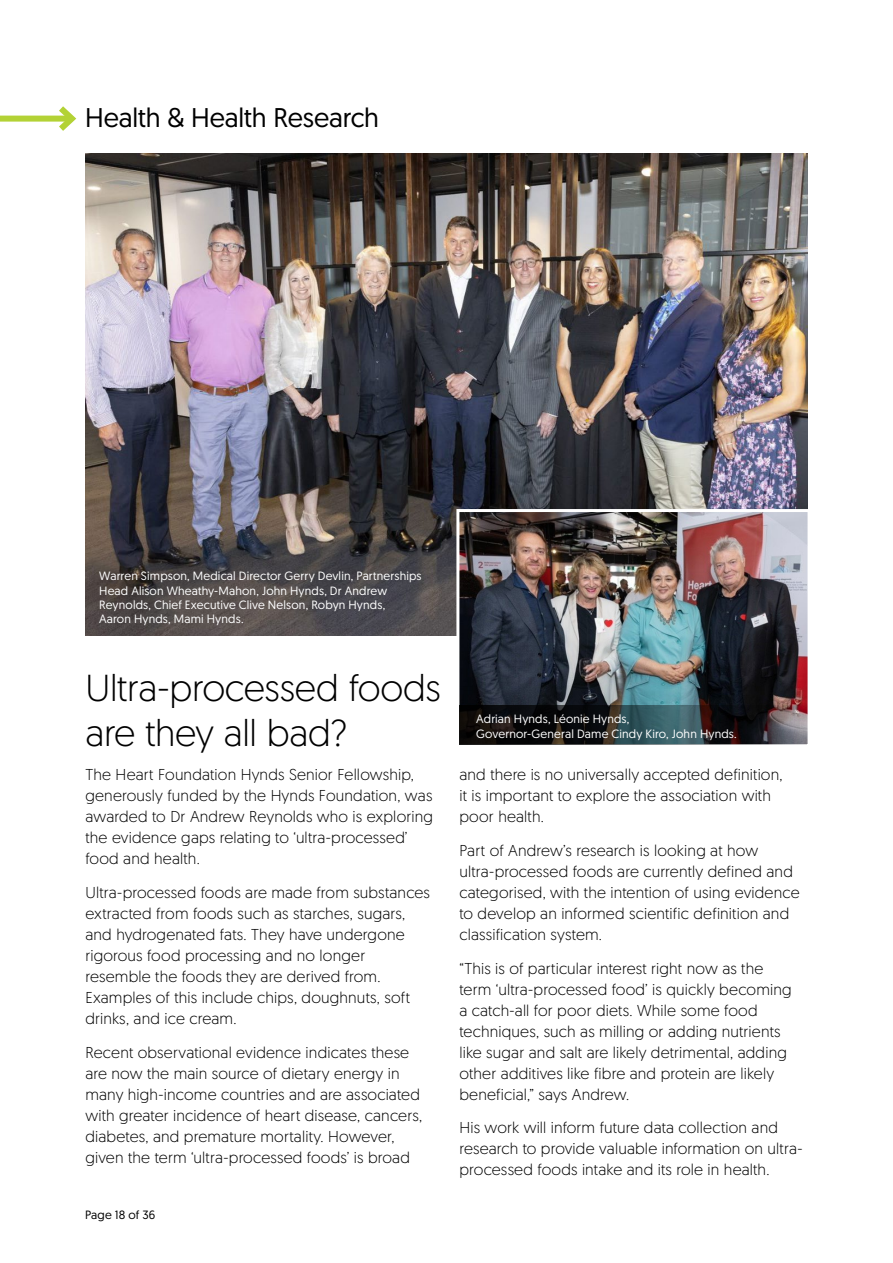
<style>
.page{position:relative;width:893px;height:1263px;background:#fff}
.page>*{position:absolute;margin:0;border:0;box-sizing:border-box;transform-origin:0 0}
.t1{font:300 37.5px/45px "Geomanist";letter-spacing:-.01em;color:#000}
.t2{font:27px "Geomanist";letter-spacing:-.005em;color:#000}
.t3{font:300 15.75px/21px "Geomanist";letter-spacing:.01em;color:#000}
.t4{font:12px/14.4px "Geomanist";letter-spacing:.01em;color:#fff}
.t5{font:12px "Geomanist";letter-spacing:.015em;color:#000}
</style>
<div class="page">
<div style="left:0;top:116px;width:72px;height:6px;background:#b3d235"></div>
<svg style="left:53px;top:106px;width:24px;height:25px"></svg>
<img style="left:85px;top:153px;width:722px;height:482px">
<img style="left:455px;top:507px;width:353px;height:238px">
<svg style="left:459px;top:705px;width:349px;height:39px;background:#262b2e"></svg>
<h2 class="t2" style="left:85px;top:100px;width:296px">Health &amp; Health Research</h2>
<p class="t4" style="left:99px;top:568px;width:324px">Warren Simpson, Medical Director Gerry Devlin, Partnerships Head Alison Wheathy-Mahon, John Hynds, Dr Andrew Reynolds, Chief Executive Clive Nelson, Robyn Hynds,<br>Aaron Hynds, Mami Hynds.</p>
<h1 class="t1" style="left:85px;top:664px;width:357px">Ultra-processed foods are they all bad?</h1>
<p class="t3" style="left:85px;top:764px;width:349px">The Heart Foundation Hynds Senior Fellowship, generously funded by the Hynds Foundation, was awarded to Dr Andrew Reynolds who is exploring the evidence gaps relating to ‘ultra-processed’ food and health.</p>
<p class="t3" style="left:85px;top:881px;width:346px">Ultra-processed foods are made from substances extracted from foods such as starches, sugars, and hydrogenated fats. They have undergone rigorous food processing and no longer resemble the foods they are derived from.<br>Examples of this include chips, doughnuts, soft drinks, and ice cream.</p>
<p class="t3" style="left:85px;top:1041px;width:338px">Recent observational evidence indicates these are now the main source of dietary energy in many high-income countries and are associated with greater incidence of heart disease, cancers, diabetes, and premature mortality. However, given the term ‘ultra-processed foods’ is broad</p>
<p class="t5" style="left:85px;top:1207px;width:72px">Page 18 of 36</p>
<p class="t4" style="left:476px;top:712px;width:262px">Adrian Hynds, Léonie Hynds,<br>Governor-General Dame Cindy Kiro, John Hynds.</p>
<p class="t3" style="left:459px;top:763px;width:325px">and there is no universally accepted definition, it is important to explore the association with poor health.</p>
<p class="t3" style="left:459px;top:839px;width:342px">Part of Andrew’s research is looking at how ultra-processed foods are currently defined and categorised, with the intention of using evidence to develop an informed scientific definition and classification system.</p>
<p class="t3" style="left:459px;top:957px;width:334px">“This is of particular interest right now as the term ‘ultra-processed food’ is quickly becoming a catch-all for poor diets. While some food techniques, such as milling or adding nutrients like sugar and salt are likely detrimental, adding other additives like fibre and protein are likely beneficial,” says Andrew.</p>
<p class="t3" style="left:459px;top:1117px;width:345px">His work will inform future data collection and research to provide valuable information on ultra&shy;processed foods intake and its role in health.</p>
</div>
